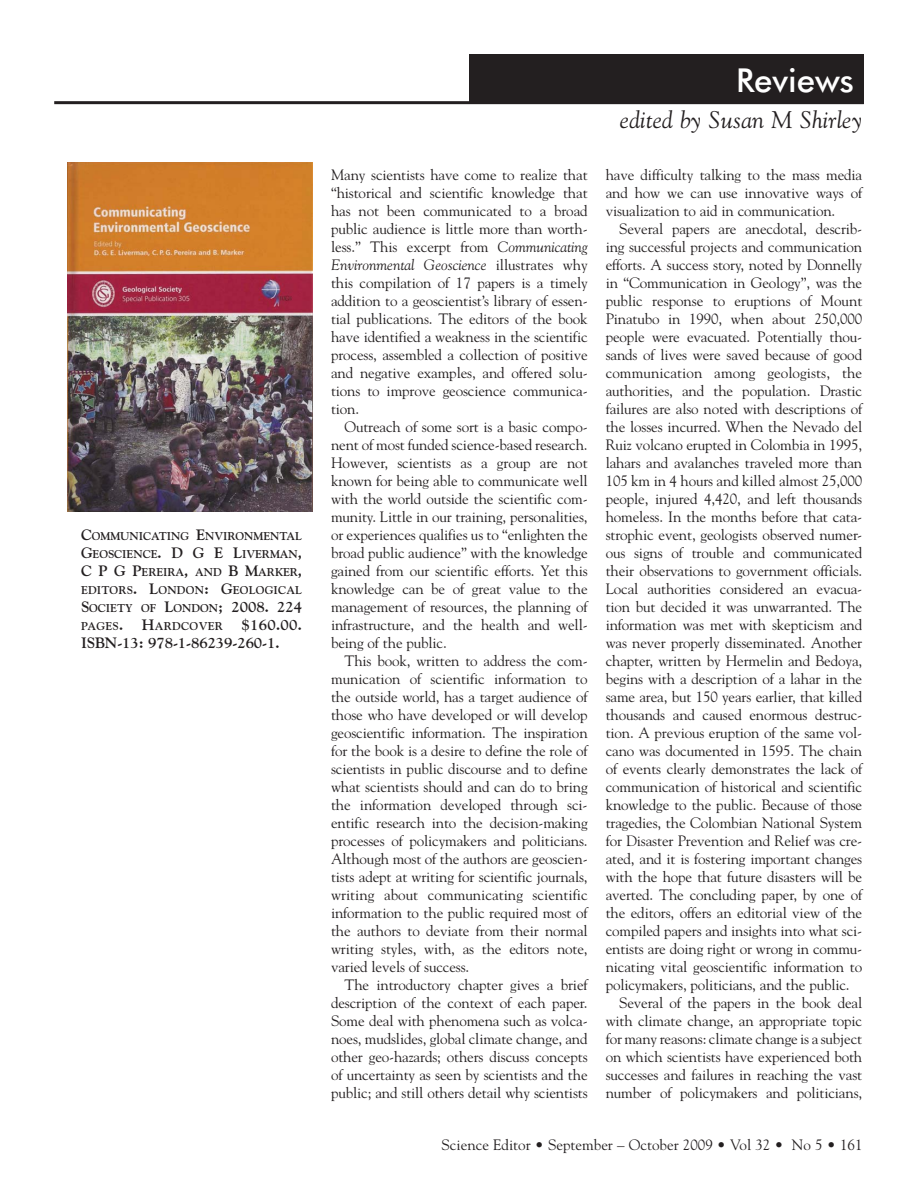
<style>
.page{position:relative;width:918px;height:1188px;background:#fff}
.page>*{position:absolute;margin:0;border:0;box-sizing:border-box;transform-origin:0 0}
.t1{font:500 33px "Futura BT";color:#fff}
.t2{font:italic 24px "Goudy";letter-spacing:.01em;color:#231f20}
.t3{font:15px/18px "Goudy";letter-spacing:-.01em;color:#231f20;text-align:justify}
.t4{font:700 15px "Goudy";letter-spacing:-.005em;color:#231f20}
.t5{font:700 11.25px/18px "Goudy";letter-spacing:.01em;color:#231f20;text-align:justify}
.s1{font-size:15px}
.s2{font-style:italic}
</style>
<div class="page">
<hr style="left:54px;top:101px;width:810px;height:3px;background:#231f20">
<div style="left:470px;top:54px;width:394px;height:50px;background:#231f20"></div>
<img style="left:68px;top:162px;width:244px;height:350px">
<p class="t5" style="left:81px;top:528px;width:223px"><span class="s1">C</span>OMMUNICATING <span class="s1">E</span>NVIRONMENTAL <span class="s1">G</span>EOSCIENCE<span class="s1">. D G E L</span>IVERMAN<span class="s1">, C P G P</span>EREIRA<span class="s1">,</span> AND <span class="s1">B M</span>ARKER<span class="s1">, </span>EDITORS<span class="s1">. L</span>ONDON<span class="s1">: G</span>EOLOGICAL <span class="s1">S</span>OCIETY OF <span class="s1">L</span>ONDON<span class="s1">; 2008. 224<br></span>PAGES<span class="s1">. H</span>ARDCOVER <span class="s1">$160.00.</span></p>
<p class="t4" style="left:81px;top:637px;width:200px">ISBN-13: 978-1-86239-260-1.</p>
<h1 class="t1" style="left:736px;top:66px;width:119px">Reviews</h1>
<p class="t3" style="left:331px;top:167px;width:258px">Many scientists have come to realize that “historical and scientific knowledge that has not been communicated to a broad public audience is little more than worth&shy;less.” This excerpt from <span class="s2">Communicating Environmental Geoscience</span> illustrates why this compilation of 17 papers is a timely addition to a geoscientist’s library of essen&shy;tial publications. The editors of the book have identified a weakness in the scientific process, assembled a collection of positive and negative examples, and offered solu&shy;tions to improve geoscience communica&shy;tion.</p>
<p class="t3" style="left:331px;top:419px;width:258px;text-indent:14px">Outreach of some sort is a basic compo&shy;nent of most funded science-based research.<br>However, scientists as a group are not known for being able to communicate well with the world outside the scientific com&shy;munity. Little in our training, personalities, or experiences qualifies us to “enlighten the broad public audience” with the knowledge gained from our scientific efforts. Yet this knowledge can be of great value to the management of resources, the planning of infrastructure, and the health and well&shy;being of the public.</p>
<p class="t3" style="left:331px;top:653px;width:258px;text-indent:14px">This book, written to address the com&shy;munication of scientific information to the outside world, has a target audience of those who have developed or will develop geoscientific information. The inspiration for the book is a desire to define the role of scientists in public discourse and to define what scientists should and can do to bring the information developed through sci&shy;entific research into the decision-making processes of policymakers and politicians.<br>Although most of the authors are geoscien&shy;tists adept at writing for scientific journals, writing about communicating scientific information to the public required most of the authors to deviate from their normal writing styles, with, as the editors note, varied levels of success.</p>
<p class="t3" style="left:331px;top:977px;width:258px;text-indent:14px">The introductory chapter gives a brief description of the context of each paper.<br>Some deal with phenomena such as volca&shy;noes, mudslides, global climate change, and other geo-hazards; others discuss concepts of uncertainty as seen by scientists and the public; and still others detail why scientists</p>
<h2 class="t2" style="left:620px;top:110px;width:244px">edited by Susan M Shirley</h2>
<p class="t3" style="left:606px;top:167px;width:258px">have difficulty talking to the mass media and how we can use innovative ways of visualization to aid in communication.</p>
<p class="t3" style="left:619px;top:221px;width:245px">Several papers are anecdotal, describ-</p>
<p class="t3" style="left:606px;top:239px;width:258px">ing successful projects and communication</p>
<p class="t3" style="left:606px;top:257px;width:258px">efforts. A success story, noted by Donnelly</p>
<p class="t3" style="left:606px;top:275px;width:258px">in “Communication in Geology”, was the</p>
<p class="t3" style="left:606px;top:293px;width:258px">public response to eruptions of Mount</p>
<p class="t3" style="left:606px;top:311px;width:258px">Pinatubo in 1990, when about 250,000</p>
<p class="t3" style="left:606px;top:329px;width:258px">people were evacuated. Potentially thou-</p>
<p class="t3" style="left:606px;top:347px;width:258px">sands of lives were saved because of good</p>
<p class="t3" style="left:606px;top:365px;width:258px">communication among geologists, the</p>
<p class="t3" style="left:606px;top:383px;width:258px">authorities, and the population. Drastic</p>
<p class="t3" style="left:606px;top:401px;width:258px">failures are also noted with descriptions of</p>
<p class="t3" style="left:606px;top:419px;width:258px">the losses incurred. When the Nevado del</p>
<p class="t3" style="left:606px;top:437px;width:258px">Ruiz volcano erupted in Colombia in 1995,</p>
<p class="t3" style="left:606px;top:455px;width:258px">lahars and avalanches traveled more than</p>
<p class="t3" style="left:606px;top:473px;width:258px">105 km in 4 hours and killed almost 25,000</p>
<p class="t3" style="left:606px;top:491px;width:258px">people, injured 4,420, and left thousands</p>
<p class="t3" style="left:606px;top:509px;width:258px">homeless. In the months before that cata-</p>
<p class="t3" style="left:606px;top:527px;width:258px">strophic event, geologists observed numer-</p>
<p class="t3" style="left:606px;top:545px;width:258px">ous signs of trouble and communicated</p>
<p class="t3" style="left:606px;top:563px;width:258px">their observations to government officials.</p>
<p class="t3" style="left:606px;top:581px;width:258px">Local authorities considered an evacua-</p>
<p class="t3" style="left:606px;top:599px;width:258px">tion but decided it was unwarranted. The</p>
<p class="t3" style="left:606px;top:617px;width:258px">information was met with skepticism and</p>
<p class="t3" style="left:606px;top:635px;width:258px">was never properly disseminated. Another</p>
<p class="t3" style="left:606px;top:653px;width:258px">chapter, written by Hermelin and Bedoya,</p>
<p class="t3" style="left:606px;top:671px;width:258px">begins with a description of a lahar in the</p>
<p class="t3" style="left:606px;top:689px;width:258px">same area, but 150 years earlier, that killed</p>
<p class="t3" style="left:606px;top:707px;width:258px">thousands and caused enormous destruc-</p>
<p class="t3" style="left:606px;top:725px;width:258px">tion. A previous eruption of the same vol-</p>
<p class="t3" style="left:606px;top:743px;width:258px">cano was documented in 1595. The chain</p>
<p class="t3" style="left:606px;top:761px;width:258px">of events clearly demonstrates the lack of</p>
<p class="t3" style="left:606px;top:779px;width:258px">communication of historical and scientific</p>
<p class="t3" style="left:606px;top:797px;width:258px">knowledge to the public. Because of those</p>
<p class="t3" style="left:606px;top:815px;width:258px">tragedies, the Colombian National System</p>
<p class="t3" style="left:606px;top:833px;width:258px">for Disaster Prevention and Relief was cre-</p>
<p class="t3" style="left:606px;top:851px;width:258px">ated, and it is fostering important changes</p>
<p class="t3" style="left:606px;top:869px;width:258px">with the hope that future disasters will be</p>
<p class="t3" style="left:606px;top:887px;width:258px">averted. The concluding paper, by one of</p>
<p class="t3" style="left:606px;top:905px;width:258px">the editors, offers an editorial view of the</p>
<p class="t3" style="left:606px;top:923px;width:258px">compiled papers and insights into what sci-</p>
<p class="t3" style="left:606px;top:941px;width:258px">entists are doing right or wrong in commu-</p>
<p class="t3" style="left:606px;top:959px;width:258px">nicating vital geoscientific information to</p>
<p class="t3" style="left:606px;top:977px;width:246px">policymakers, politicians, and the public.</p>
<p class="t3" style="left:619px;top:995px;width:245px">Several of the papers in the book deal</p>
<p class="t3" style="left:606px;top:1013px;width:258px">with climate change, an appropriate topic</p>
<p class="t3" style="left:606px;top:1031px;width:258px">for many reasons: climate change is a subject</p>
<p class="t3" style="left:606px;top:1049px;width:258px">on which scientists have experienced both</p>
<p class="t3" style="left:606px;top:1067px;width:258px">successes and failures in reaching the vast</p>
<p class="t3" style="left:606px;top:1085px;width:258px">number of policymakers and politicians,</p>
<p class="t3" style="left:442px;top:1137px;width:422px">Science Editor • September – October 2009 • Vol 32 • No 5 • 161</p>
</div>
